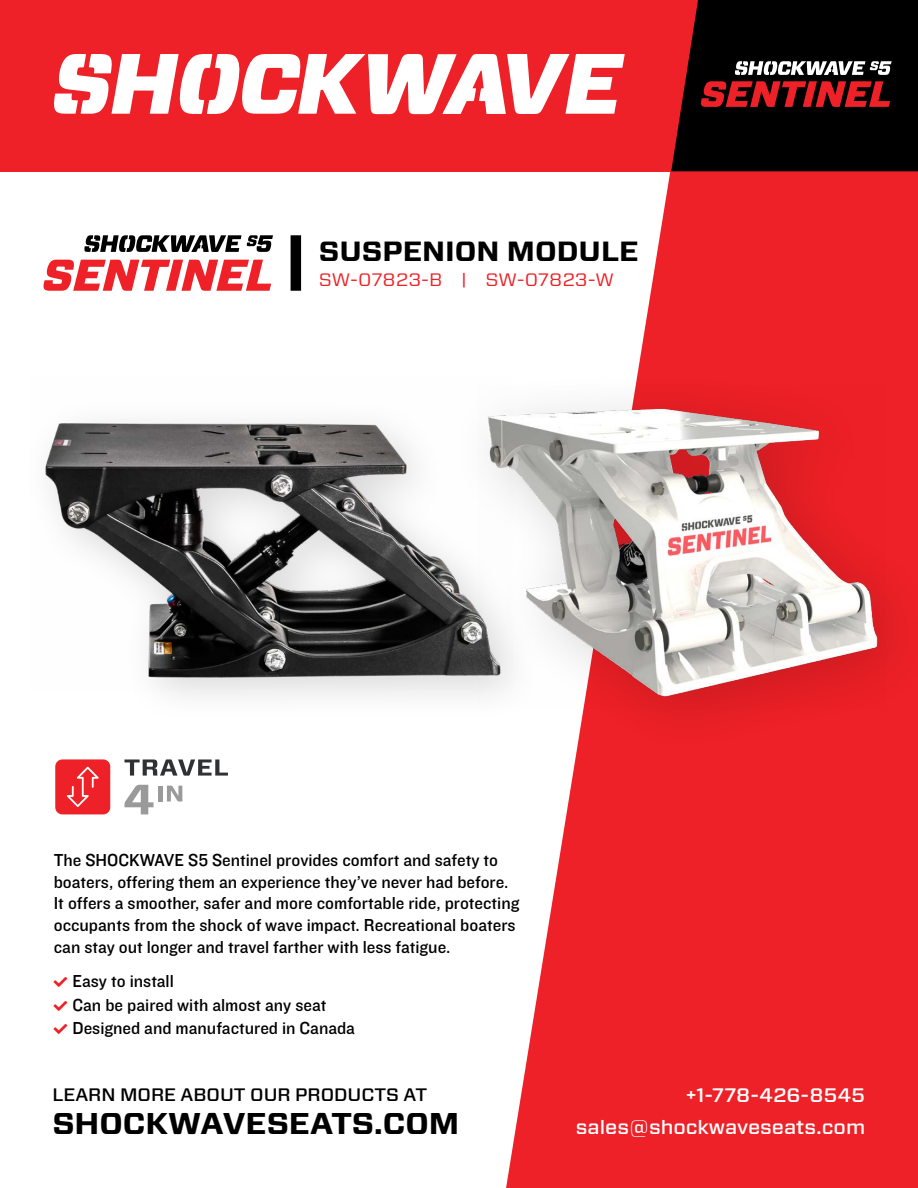
<style>
.page{position:relative;width:918px;height:1188px;background:#fff}
.page>*{position:absolute;margin:0;border:0;box-sizing:border-box;transform-origin:0 0}
.t1{font:700 30px "Forza";color:#000;scale:1.09 1}
.t2{font:700 27.75px "Forza";color:#000;scale:1.09 1}
.t3{font:500 19.5px/31.5px "Forza";color:#fff;text-align:right;scale:1.09 1}
.t4{font:18px/21.6px "Knockout HTF31 Junior Middlewt";color:#000}
.t5{font:500 18px "Forza";color:#000;scale:1.09 1}
.t6{font:18px "Forza";color:#ed2127;scale:1.09 1}
.s1{font-family:"Knockout HTF31 Junior Middlewt"}
</style>
<div class="page">
<svg style="left:506px;top:171px;width:412px;height:1017px;fill:#ed2127"></svg>
<div style="left:291px;top:235px;width:10px;height:56px;background:#000"></div>
<img style="left:45px;top:423px;width:404px;height:267px">
<svg style="left:43px;top:260px;width:228px;height:31px"></svg>
<svg style="left:247px;top:235px;width:26px;height:17px"></svg>
<svg style="left:84px;top:235px;width:157px;height:17px"></svg>
<div style="left:449px;top:367px;width:469px;height:389px;background:#000;opacity:.15"></div>
<img style="left:478px;top:385px;width:407px;height:324px">
<div style="left:0;top:0;width:918px;height:171px;background:#ed2127"></div>
<svg style="left:54px;top:54px;width:571px;height:60px"></svg>
<svg style="left:671px;top:0;width:247px;height:171px;background:#250b0c"></svg>
<svg style="left:124px;top:759px;width:104px;height:17px"></svg>
<svg style="left:124px;top:785px;width:29px;height:29px"></svg>
<hr style="left:158px;top:786px;width:4px;height:15px;background:#9a9a9a">
<svg style="left:167px;top:786px;width:15px;height:16px"></svg>
<svg style="left:55px;top:759px;width:55px;height:55px;background:#ee353a"></svg>
<h2 class="t2" style="left:319px;top:232px;width:295px">SUSPENION MODULE</h2>
<p class="t6" style="left:319px;top:268px;width:272px">SW-07823-B <span class="s1">|</span> SW-07823-W</p>
<p class="t4" style="left:54px;top:850px;width:467px">The SHOCKWAVE S5 Sentinel provides comfort and safety to boaters, offering them an experience they’ve never had before.<br>It offers a smoother, safer and more comfortable ride, protecting occupants from the shock of wave impact. Recreational boaters can stay out longer and travel farther with less fatigue.</p>
<p class="t4" style="left:73px;top:970px;width:284px;line-height:23.7px">Easy to install<br>Can be paired with almost any seat<br>Designed and manufactured in Canada</p>
<p class="t5" style="left:52px;top:1083px;width:345px">LEARN MORE ABOUT OUR PRODUCTS AT</p>
<h1 class="t1" style="left:52px;top:1103px;width:375px">SHOCKWAVESEATS.COM</h1>
<p class="t3" style="left:576px;top:1080px;width:267px">+1-778-426-8545 sales@shockwaveseats.com</p>
</div>
